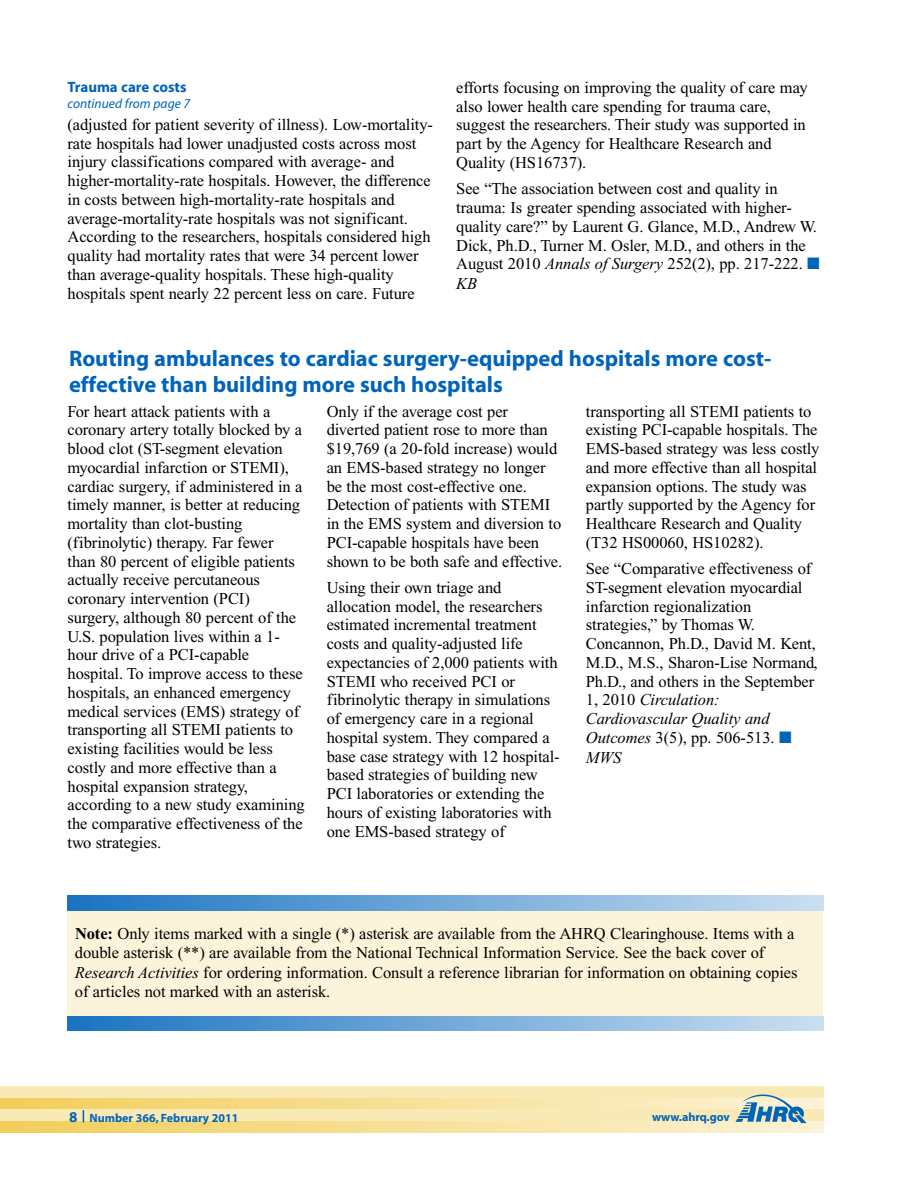
<style>
.page{position:relative;width:918px;height:1188px;background:#fff}
.page>*{position:absolute;margin:0;border:0;box-sizing:border-box;transform-origin:0 0}
.t1{font:700 22.5px/25.5px "Myriad";color:#0064ba}
.t2{font:16.5px/18.8px "Times New Roman";letter-spacing:-.005em;color:#000}
.t3{font:700 15px "Myriad";color:#0064ba}
.t4{font:italic 13.5px "Myriad";color:#0064ba}
.t5{font:700 12px "Myriad";color:#0064ba}
.s1{font-style:italic}
.s2{color:#0064ba}
.s3{font-weight:700}
.s4{font-size:15px}
</style>
<div class="page">
<div style="left:0;top:1087px;width:823px;height:45px;background:#f9e9b4"></div>
<svg style="left:0;top:1099px;width:823px;height:10px"></svg>
<svg style="left:0;top:1122px;width:823px;height:10px"></svg>
<svg style="left:83px;top:1110px;width:1px;height:12px"></svg>
<img style="left:733px;top:1094px;width:75px;height:30px">
<div style="left:68px;top:909px;width:756px;height:110px;background:#fcf4da"></div>
<svg style="left:68px;top:896px;width:756px;height:14px;background:#71a9d9"></svg>
<svg style="left:68px;top:1016px;width:756px;height:15px;background:#71a9d9"></svg>
<p class="t3" style="left:68px;top:82px;width:121px">Trauma care costs</p>
<p class="t4" style="left:68px;top:98px;width:124px">continued from page 7</p>
<p class="t2" style="left:68px;top:117px;width:367px">(adjusted for patient severity of illness). Low-mortality&shy;rate hospitals had lower unadjusted costs across most injury classifications compared with average- and higher-mortality-rate hospitals. However, the difference in costs between high-mortality-rate hospitals and average-mortality-rate hospitals was not significant.<br>According to the researchers, hospitals considered high quality had mortality rates that were 34 percent lower than average-quality hospitals. These high-quality hospitals spent nearly 22 percent less on care. Future</p>
<p class="t2" style="left:456px;top:80px;width:353px">efforts focusing on improving the quality of care may also lower health care spending for trauma care, suggest the researchers. Their study was supported in part by the Agency for Healthcare Research and Quality (HS16737).</p>
<p class="t2" style="left:456px;top:181px;width:365px">See “The association between cost and quality in trauma: Is greater spending associated with higher&shy;quality care?” by Laurent G. Glance, M.D., Andrew W.<br>Dick, Ph.D., Turner M. Osler, M.D., and others in the August 2010 <span class="s1">Annals of Surgery</span> 252(2), pp. 217-222. <span class="s2">■ </span><span class="s1">KB</span></p>
<h1 class="t1" style="left:69px;top:348px;width:704px">Routing ambulances to cardiac surgery-equipped hospitals more cost&shy;effective than building more such hospitals</h1>
<p class="t2" style="left:68px;top:403px;width:239px">For heart attack patients with a coronary artery totally blocked by a blood clot (ST-segment elevation myocardial infarction or STEMI), cardiac surgery, if administered in a timely manner, is better at reducing mortality than clot-busting (fibrinolytic) therapy. Far fewer than 80 percent of eligible patients actually receive percutaneous coronary intervention (PCI) surgery, although 80 percent of the U.S. population lives within a 1- hour drive of a PCI-capable hospital. To improve access to these hospitals, an enhanced emergency medical services (EMS) strategy of transporting all STEMI patients to existing facilities would be less costly and more effective than a hospital expansion strategy, according to a new study examining the comparative effectiveness of the two strategies.</p>
<p class="t2" style="left:327px;top:403px;width:237px">Only if the average cost per diverted patient rose to more than $19,769 (a 20-fold increase) would an EMS-based strategy no longer be the most cost-effective one.<br>Detection of patients with STEMI in the EMS system and diversion to<br>PCI-capable hospitals have been shown to be both safe and effective.</p>
<p class="t2" style="left:327px;top:580px;width:235px">Using their own triage and allocation model, the researchers estimated incremental treatment costs and quality-adjusted life expectancies of 2,000 patients with<br>STEMI who received PCI or fibrinolytic therapy in simulations of emergency care in a regional hospital system. They compared a base case strategy with 12 hospital&shy;based strategies of building new<br>PCI laboratories or extending the hours of existing laboratories with one EMS-based strategy of</p>
<p class="t2" style="left:586px;top:403px;width:235px">transporting all STEMI patients to existing PCI-capable hospitals. The EMS-based strategy was less costly and more effective than all hospital expansion options. The study was partly supported by the Agency for Healthcare Research and Quality (T32 HS00060, HS10282).</p>
<p class="t2" style="left:586px;top:561px;width:233px">See “Comparative effectiveness of<br>ST-segment elevation myocardial infarction regionalization strategies,” by Thomas W.<br>Concannon, Ph.D., David M. Kent,<br>M.D., M.S., Sharon-Lise Normand,<br>Ph.D., and others in the September<br>1, 2010 <span class="s1">Circulation:<br>Cardiovascular Quality and<br>Outcomes</span> 3(5), pp. 506-513. <span class="s2">■<br></span><span class="s1">MWS</span></p>
<p class="t2" style="left:75px;top:925px;width:724px;line-height:19.5px"><span class="s3">Note:</span> Only items marked with a single (*) asterisk are available from the AHRQ Clearinghouse. Items with a double asterisk (**) are available from the National Technical Information Service. See the back cover of <span class="s1">Research Activities</span> for ordering information. Consult a reference librarian for information on obtaining copies of articles not marked with an asterisk.</p>
<p class="t5" style="left:69px;top:1114px;width:171px"><span class="s4">8</span> Number 366, February 2011</p>
<p class="t5" style="left:652px;top:1113px;width:79px">www.ahrq.gov</p>
</div>
